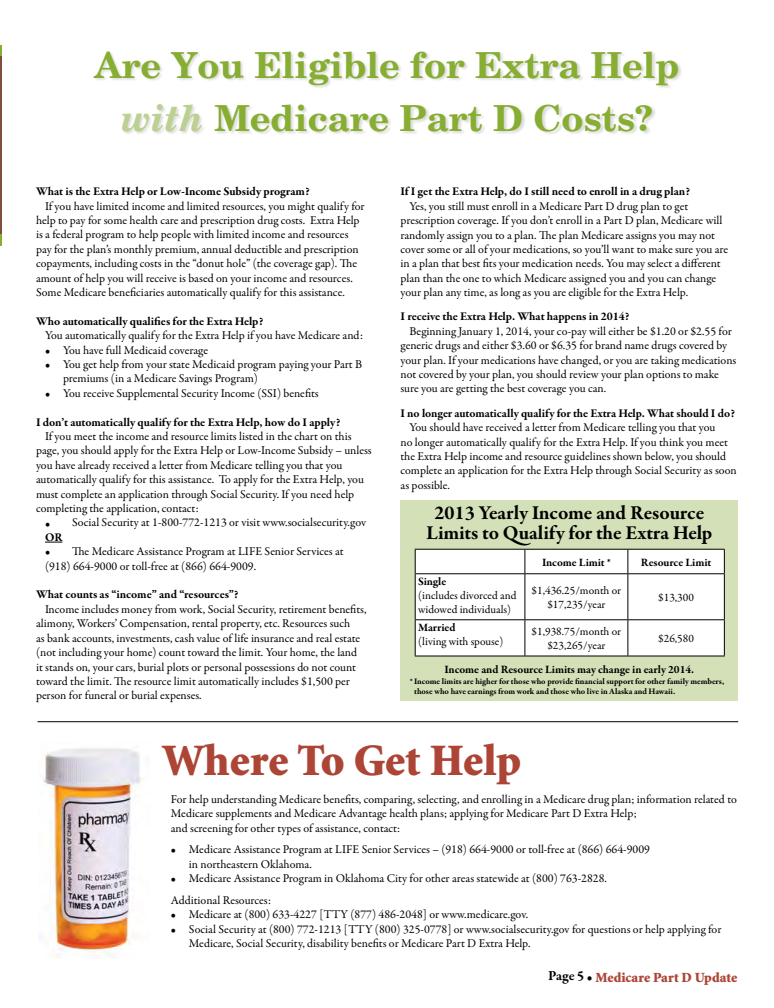
<style>
.page{position:relative;width:774px;height:1008px;background:#fff}
.page>*{position:absolute;margin:0;border:0;box-sizing:border-box;transform-origin:0 0}
.t1{font:900 45px "Minion Std";color:#ad4536}
.t2{font:700 36px/52.9px "New Century Schlbk";color:#87ae33;text-align:center}
.t3{font:700 20.1px/20.1px "Garamond Premr Pro";letter-spacing:-.005em;color:#000;text-align:center}
.t4{font:900 14px "Minion Std";color:#ad4536}
.t5{font:12px/14.4px "Garamond Premr Pro";color:#000}
.t6{font:700 12px "Garamond Premr Pro";letter-spacing:-.005em;color:#000}
.t7{font:11.5px/13.8px "Garamond Premr Pro";color:#000;text-align:center}
.t8{font:700 11.5px "Garamond Premr Pro";letter-spacing:-.005em;color:#000}
.t9{font:700 8.6px/10.3px "Garamond Premr Pro";letter-spacing:-.005em;color:#000}
.s1{font-style:italic;color:#bcd091}
.s2{font-family:"Garamond Premr Pro";font-weight:700;color:#000}
</style>
<div class="page">
<svg style="left:45px;top:542px;width:17px;height:1px"></svg>
<hr style="left:0;top:56px;width:1px;height:178px;background:#804e3f">
<div style="left:400px;top:501px;width:338px;height:200px;background:#d4e0b8"></div>
<div style="left:416px;top:550px;width:308px;height:106px;background:#fff"></div>
<hr style="left:415px;top:549px;width:110px;height:1px;background:#000">
<svg style="left:415px;top:550px;width:1px;height:23px"></svg>
<hr style="left:525px;top:549px;width:103px;height:1px;background:#000">
<svg style="left:525px;top:550px;width:1px;height:23px"></svg>
<hr style="left:628px;top:549px;width:97px;height:1px;background:#000">
<svg style="left:628px;top:550px;width:1px;height:23px"></svg>
<svg style="left:724px;top:550px;width:1px;height:23px"></svg>
<hr style="left:415px;top:573px;width:110px;height:1px;background:#000">
<hr style="left:415px;top:574px;width:1px;height:45px;background:#000">
<hr style="left:525px;top:573px;width:103px;height:1px;background:#000">
<hr style="left:525px;top:574px;width:1px;height:45px;background:#000">
<hr style="left:628px;top:573px;width:97px;height:1px;background:#000">
<hr style="left:628px;top:574px;width:1px;height:45px;background:#000">
<hr style="left:724px;top:574px;width:1px;height:45px;background:#000">
<hr style="left:415px;top:619px;width:110px;height:1px;background:#000">
<hr style="left:415px;top:620px;width:1px;height:36px;background:#000">
<hr style="left:525px;top:619px;width:103px;height:1px;background:#000">
<hr style="left:525px;top:620px;width:1px;height:36px;background:#000">
<hr style="left:628px;top:619px;width:97px;height:1px;background:#000">
<hr style="left:628px;top:620px;width:1px;height:36px;background:#000">
<hr style="left:724px;top:620px;width:1px;height:36px;background:#000">
<hr style="left:415px;top:656px;width:110px;height:1px;background:#000">
<hr style="left:525px;top:656px;width:103px;height:1px;background:#000">
<hr style="left:628px;top:656px;width:97px;height:1px;background:#000">
<hr style="left:38px;top:721px;width:700px;height:1px;background:#000">
<div style="left:94px;top:51px;width:588px;height:85px;background:#000;opacity:.14"></div>
<img style="left:43px;top:748px;width:99px;height:211px">
<h2 class="t2" style="left:95px;top:40px;width:586px">Are You Eligible for Extra Help <span class="s1">with</span> Medicare Part D Costs?</h2>
<p class="t6" style="left:36px;top:184px;width:275px">What is the Extra Help or Low-Income Subsidy program?</p>
<p class="t5" style="left:36px;top:199px;width:330px;text-indent:9px">If you have limited income and limited resources, you might qualify for help to pay for some health care and prescription drug costs. Extra Help is a federal program to help people with limited income and resources pay for the plan’s monthly premium, annual deductible and prescription copayments, including costs in the “donut hole” (the coverage gap). The amount of help you will receive is based on your income and resources.<br>Some Medicare beneficiaries automatically qualify for this assistance.</p>
<p class="t6" style="left:36px;top:314px;width:229px">Who automatically qualifies for the Extra Help?</p>
<p class="t5" style="left:45px;top:329px;width:320px">You automatically qualify for the Extra Help if you have Medicare and:</p>
<p class="t5" style="left:45px;top:343px;width:165px">• You have full Medicaid coverage</p>
<p class="t5" style="left:63px;top:357px;width:301px;text-indent:-18px">• You get help from your state Medicaid program paying your Part B premiums (in a Medicare Savings Program)</p>
<p class="t5" style="left:45px;top:386px;width:275px">• You receive Supplemental Security Income (SSI) benefits</p>
<p class="t6" style="left:36px;top:415px;width:306px">I don’t automatically qualify for the Extra Help, how do I apply?</p>
<p class="t5" style="left:36px;top:429px;width:337px;text-indent:9px">If you meet the income and resource limits listed in the chart on this page, you should apply for the Extra Help or Low-Income Subsidy – unless you have already received a letter from Medicare telling you that you automatically qualify for this assistance. To apply for the Extra Help, you must complete an application through Social Security. If you need help completing the application, contact:</p>
<p class="t5" style="left:45px;top:516px;width:323px">• Social Security at 1-800-772-1213 or visit www.socialsecurity.gov</p>
<p class="t6" style="left:45px;top:530px;width:19px">OR</p>
<p class="t5" style="left:45px;top:545px;width:300px">• The Medicare Assistance Program at LIFE Senior Services at (918) 664-9000 or toll-free at (866) 664-9009.</p>
<p class="t6" style="left:36px;top:587px;width:204px">What counts as “income” and “resources”?</p>
<p class="t5" style="left:36px;top:602px;width:332px;text-indent:9px">Income includes money from work, Social Security, retirement benefits, alimony, Workers’ Compensation, rental property, etc. Resources such<br>as bank accounts, investments, cash value of life insurance and real estate (not including your home) count toward the limit. Your home, the land it stands on, your cars, burial plots or personal possessions do not count toward the limit. The resource limit automatically includes $1,500 per person for funeral or burial expenses.</p>
<p class="t6" style="left:400px;top:184px;width:291px">If I get the Extra Help, do I still need to enroll in a drug plan?</p>
<p class="t5" style="left:400px;top:199px;width:329px;text-indent:9px">Yes, you still must enroll in a Medicare Part D drug plan to get prescription coverage. If you don’t enroll in a Part D plan, Medicare will randomly assign you to a plan. The plan Medicare assigns you may not cover some or all of your medications, so you’ll want to make sure you are in a plan that best fits your medication needs. You may select a different plan than the one to which Medicare assigned you and you can change your plan any time, as long as you are eligible for the Extra Help.</p>
<p class="t6" style="left:400px;top:309px;width:230px">I receive the Extra Help. What happens in 2014?</p>
<p class="t5" style="left:400px;top:324px;width:337px;text-indent:9px">Beginning January 1, 2014, your co-pay will either be $1.20 or $2.55 for generic drugs and either $3.60 or $6.35 for brand name drugs covered by your plan. If your medications have changed, or you are taking medications not covered by your plan, you should review your plan options to make sure you are getting the best coverage you can.</p>
<p class="t6" style="left:400px;top:406px;width:336px">I no longer automatically qualify for the Extra Help. What should I do?</p>
<p class="t5" style="left:400px;top:421px;width:338px;text-indent:9px">You should have received a letter from Medicare telling you that you<br>no longer automatically qualify for the Extra Help. If you think you meet the Extra Help income and resource guidelines shown below, you should complete an application for the Extra Help through Social Security as soon as possible.</p>
<h3 class="t3" style="left:426px;top:503px;width:288px">2013 Yearly Income and Resource<br>Limits to Qualify for the Extra Help</h3>
<p class="t8" style="left:542px;top:555px;width:70px">Income Limit *</p>
<p class="t8" style="left:641px;top:555px;width:72px">Resource Limit</p>
<p class="t8" style="left:418px;top:574px;width:30px">Single</p>
<p class="t7" style="left:418px;top:588px;width:100px;text-align:left">(includes divorced and widowed individuals)</p>
<p class="t7" style="left:532px;top:584px;width:91px">$1,436.25/month or $17,235/year</p>
<p class="t7" style="left:658px;top:591px;width:37px">$13,300</p>
<p class="t8" style="left:418px;top:620px;width:39px">Married</p>
<p class="t7" style="left:418px;top:634px;width:87px">(living with spouse)</p>
<p class="t7" style="left:532px;top:625px;width:91px">$1,938.75/month or $23,265/year</p>
<p class="t7" style="left:658px;top:632px;width:37px">$26,580</p>
<p class="t8" style="left:445px;top:663px;width:251px">Income and Resource Limits may change in early 2014.</p>
<p class="t9" style="left:414px;top:676px;width:311px;text-indent:-4px">* Income limits are higher for those who provide financial support for other family members, those who have earnings from work and those who live in Alaska and Hawaii.</p>
<h1 class="t1" style="left:162px;top:737px;width:361px">Where To Get Help</h1>
<p class="t5" style="left:171px;top:792px;width:568px">For help understanding Medicare benefits, comparing, selecting, and enrolling in a Medicare drug plan; information related to<br>Medicare supplements and Medicare Advantage health plans; applying for Medicare Part D Extra Help;<br>and screening for other types of assistance, contact:</p>
<p class="t5" style="left:189px;top:843px;width:463px;text-indent:-18px">• Medicare Assistance Program at LIFE Senior Services – (918) 664-9000 or toll-free at (866) 664-9009 in northeastern Oklahoma.</p>
<p class="t5" style="left:171px;top:868px;width:438px;line-height:21.6px">• Medicare Assistance Program in Oklahoma City for other areas statewide at (800) 763-2828.<br>Additional Resources:</p>
<p class="t5" style="left:171px;top:907px;width:359px">• Medicare at (800) 633-4227 [TTY (877) 486-2048] or www.medicare.gov.</p>
<p class="t5" style="left:189px;top:922px;width:534px;text-indent:-18px">• Social Security at (800) 772-1213 [TTY (800) 325-0778] or www.socialsecurity.gov for questions or help applying for<br>Medicare, Social Security, disability benefits or Medicare Part D Extra Help.</p>
<p class="t4" style="left:548px;top:971px;width:191px"><span class="s2">Page 5 •</span> Medicare Part D Update</p>
</div>
